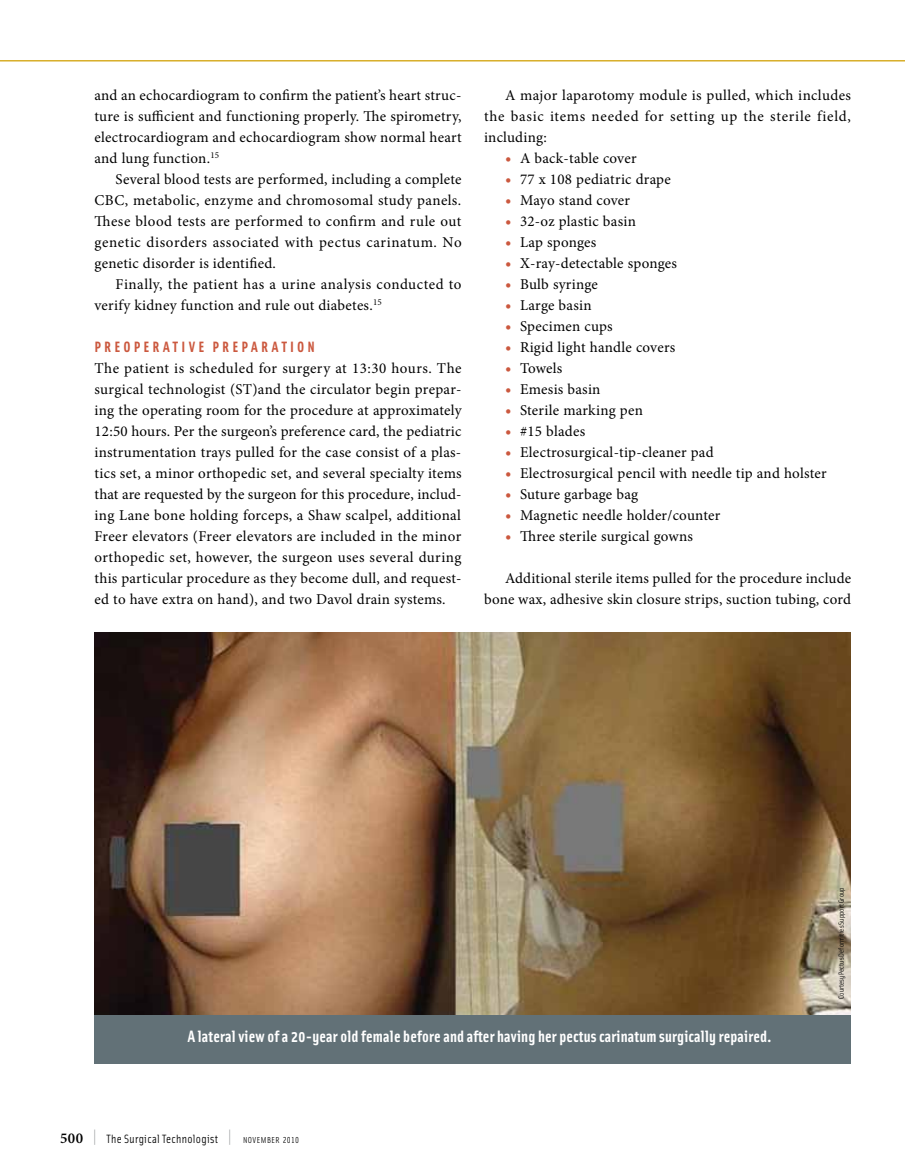
<style>
.page{position:relative;width:905px;height:1175px;background:#fff}
.page>*{position:absolute;margin:0;border:0;box-sizing:border-box;transform-origin:0 0}
.t1{font:700 16.5px "Solex";letter-spacing:.01em;color:#fff}
.t2{font:15px/21px "Minion Pro";letter-spacing:.015em;color:#000;text-align:justify}
.t3{font:15px "Solex Bold Lining";color:#cb583e}
.t4{font:12px "Solex Regular Lining";letter-spacing:.025em;color:#000}
.t5{font:7.5px "Solex Regular Lining";color:#000}
.s1{font-size:16.5px;color:#cb583e}
.s2{font-family:"Minion Pro";font-weight:600;font-size:15px}
.s3{font-size:19.5px;color:#939598}
.s4{font-size:8.7px}
</style>
<div class="page">
<hr style="left:0;top:60px;width:904px;height:2px;background:#d8ae29">
<img style="left:94px;top:632px;width:757px;height:425px">
<div style="left:94px;top:1014px;width:756px;height:49px;background:#627177"></div>
<p class="t2" style="left:94px;top:85px;width:368px">and an echocardiogram to confirm the patient’s heart struc&shy;ture is sufficient and functioning properly. The spirometry, electrocardiogram and echocardiogram show normal heart and lung function.<sup>15</sup></p>
<p class="t2" style="left:94px;top:169px;width:368px;text-indent:21px">Several blood tests are performed, including a complete CBC, metabolic, enzyme and chromosomal study panels.<br>These blood tests are performed to confirm and rule out genetic disorders associated with pectus carinatum. No genetic disorder is identified.</p>
<p class="t2" style="left:94px;top:274px;width:368px;text-indent:21px">Finally, the patient has a urine analysis conducted to verify kidney function and rule out diabetes.<sup>15</sup></p>
<p class="t3" style="left:94px;top:337px;width:20px">PREOPERATIVE</p>
<p class="t3" style="left:212px;top:337px;width:20px">PREPARATION</p>
<p class="t2" style="left:95px;top:358px;width:368px">The patient is scheduled for surgery at 13:30 hours. The surgical technologist (ST)and the circulator begin prepar&shy;ing the operating room for the procedure at approximately 12:50 hours. Per the surgeon’s preference card, the pediatric instrumentation trays pulled for the case consist of a plas&shy;tics set, a minor orthopedic set, and several specialty items that are requested by the surgeon for this procedure, includ&shy;ing Lane bone holding forceps, a Shaw scalpel, additional Freer elevators (Freer elevators are included in the minor orthopedic set, however, the surgeon uses several during this particular procedure as they become dull, and request&shy;ed to have extra on hand), and two Davol drain systems.</p>
<p class="t2" style="left:484px;top:85px;width:368px;text-indent:21px">A major laparotomy module is pulled, which includes the basic items needed for setting up the sterile field, including:</p>
<p class="t2" style="left:505px;top:148px;width:133px"><span class="s1">•</span> A back-table cover</p>
<p class="t2" style="left:505px;top:169px;width:167px"><span class="s1">•</span> 77 x 108 pediatric drape</p>
<p class="t2" style="left:505px;top:190px;width:126px"><span class="s1">•</span> Mayo stand cover</p>
<p class="t2" style="left:505px;top:211px;width:132px"><span class="s1">•</span> 32-oz plastic basin</p>
<p class="t2" style="left:505px;top:232px;width:93px"><span class="s1">•</span> Lap sponges</p>
<p class="t2" style="left:505px;top:253px;width:173px"><span class="s1">•</span> X-ray-detectable sponges</p>
<p class="t2" style="left:505px;top:274px;width:94px"><span class="s1">•</span> Bulb syringe</p>
<p class="t2" style="left:505px;top:295px;width:88px"><span class="s1">•</span> Large basin</p>
<p class="t2" style="left:505px;top:316px;width:109px"><span class="s1">•</span> Specimen cups</p>
<p class="t2" style="left:505px;top:337px;width:172px"><span class="s1">•</span> Rigid light handle covers</p>
<p class="t2" style="left:505px;top:358px;width:59px"><span class="s1">•</span> Towels</p>
<p class="t2" style="left:505px;top:379px;width:97px"><span class="s1">•</span> Emesis basin</p>
<p class="t2" style="left:505px;top:400px;width:139px"><span class="s1">•</span> Sterile marking pen</p>
<p class="t2" style="left:505px;top:421px;width:82px"><span class="s1">•</span> #15 blades</p>
<p class="t2" style="left:505px;top:442px;width:210px"><span class="s1">•</span> Electrosurgical-tip-cleaner pad</p>
<p class="t2" style="left:505px;top:463px;width:323px"><span class="s1">•</span> Electrosurgical pencil with needle tip and holster</p>
<p class="t2" style="left:505px;top:484px;width:135px"><span class="s1">•</span> Suture garbage bag</p>
<p class="t2" style="left:505px;top:505px;width:217px"><span class="s1">•</span> Magnetic needle holder/counter</p>
<p class="t2" style="left:505px;top:526px;width:189px"><span class="s1">•</span> Three sterile surgical gowns</p>
<p class="t2" style="left:484px;top:568px;width:368px;text-align:right">Additional sterile items pulled for the procedure include bone wax, adhesive skin closure strips, suction tubing, cord</p>
<p class="t5" style="left:836px;top:998px;width:113px;rotate:-90deg">Courtesy Pectus Deformities Support Group</p>
<p class="t1" style="left:188px;top:1025px;width:585px">A lateral view of a 20-year old female before and after having her pectus carinatum surgically repaired.</p>
<p class="t4" style="left:60px;top:1130px;width:240px"><span class="s2">500</span> <span class="s3">|</span> The Surgical Technologist <span class="s3">|</span> <span class="s4">NOVEMBER 2010</span></p>
</div>
